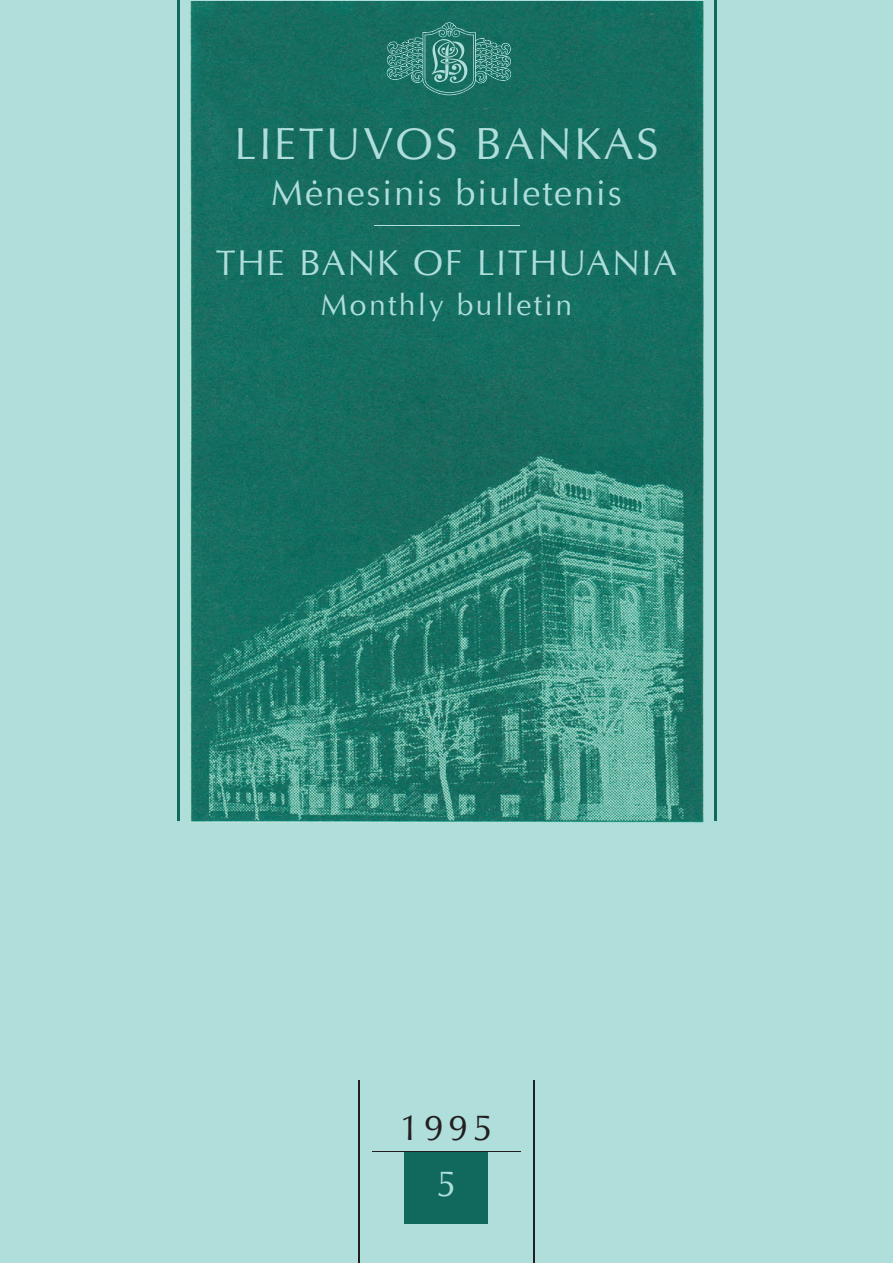
<style>
.page{position:relative;width:893px;height:1263px;background:#afdedb}
.page>*{position:absolute;margin:0;border:0;box-sizing:border-box;transform-origin:0 0}
.t1{font:45px "Optima LT";letter-spacing:.05em;color:#afdedb}
.t2{font:36px "Optima LT";letter-spacing:.05em;color:#afdedb}
.t3{font:36px "Optima LT";color:#231f20}
.t4{font:30px "Optima LT";letter-spacing:.08em;color:#afdedb}
</style>
<div class="page">
<div style="left:405px;top:1151px;width:83px;height:72px;background:#11695d"></div>
<img style="left:191px;top:1px;width:512px;height:821px">
<hr style="left:359px;top:1080px;width:1px;height:183px;background:#231f20">
<hr style="left:533px;top:1080px;width:1px;height:183px;background:#231f20">
<hr style="left:372px;top:1151px;width:149px;height:1px;background:#231f20">
<hr style="left:177px;top:0;width:2px;height:821px;background:#11695d">
<hr style="left:714px;top:0;width:2px;height:821px;background:#11695d">
<hr style="left:375px;top:225px;width:145px;height:1px;background:#afdedb">
<svg style="left:387px;top:22px;width:124px;height:73px;background:#358479"></svg>
<p class="t1" style="left:234px;top:114px;width:426px">LIETUVOS BANKAS</p>
<p class="t2" style="left:271px;top:169px;width:352px">Mënesinis biuletenis</p>
<p class="t2" style="left:216px;top:239px;width:463px">THE BANK OF LITHUANIA</p>
<p class="t4" style="left:321px;top:285px;width:253px">Monthly bulletin</p>
<p class="t3" style="left:400px;top:1104px;width:95px">1995</p>
<p class="t2" style="left:436px;top:1160px;width:22px">5</p>
</div>
